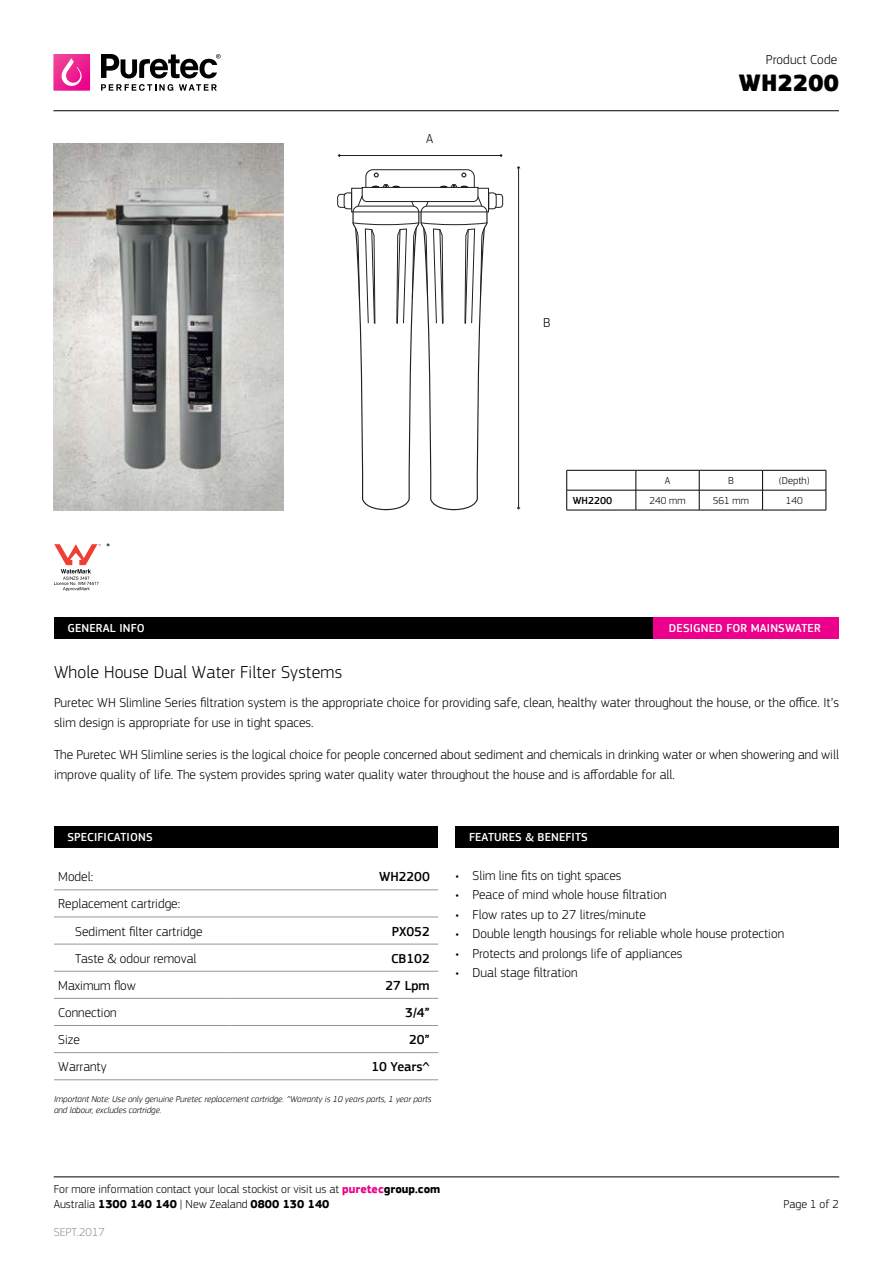
<style>
.page{position:relative;width:893px;height:1263px;background:#fff}
.page>*{position:absolute;margin:0;border:0;box-sizing:border-box;transform-origin:0 0}
.t1{font:900 24.45px "PF Square Sans Pro";letter-spacing:.01em;color:#000}
.t2{font:18px "PF Square Sans Pro Light V1";letter-spacing:.01em;color:#000}
.t3{font:13.5px/19.5px "PF Square Sans Pro Light V1";color:#000}
.t4{font:500 13.5px "PF Square Sans Pro";color:#000}
.t5{font:12px/14.4px "PF Square Sans Pro Light V1";color:#000}
.t6{font:500 12px "PF Square Sans Pro";letter-spacing:.01em;color:#fff}
.t7{font:12px "PF Square Sans Pro Light V1";color:#939598}
.t8{font:10.5px "PF Square Sans Pro Light V1";color:#000}
.t9{font:500 10.5px "PF Square Sans Pro";color:#000}
.t10{font:italic 300 9px/10.8px "PF Square Sans Pro";color:#000}
.s1{font-family:"PF Square Sans Pro";font-weight:700;color:#ec008c}
.s2{font-family:"PF Square Sans Pro";font-weight:700}
</style>
<div class="page">
<hr style="left:54px;top:1176px;width:785px;height:1px;background:#000">
<hr style="left:53px;top:110px;width:786px;height:1px;background:#000">
<svg style="left:53px;top:54px;width:37px;height:37px"></svg>
<svg style="left:101px;top:54px;width:120px;height:37px"></svg>
<div style="left:54px;top:617px;width:785px;height:22px;background:#000"></div>
<div style="left:455px;top:826px;width:384px;height:21px;background:#000"></div>
<div style="left:653px;top:617px;width:186px;height:22px;background:#ec008c"></div>
<div style="left:54px;top:826px;width:383px;height:21px;background:#000"></div>
<hr style="left:54px;top:889px;width:176px;height:1px;background:#939598">
<hr style="left:230px;top:889px;width:208px;height:1px;background:#939598">
<hr style="left:54px;top:917px;width:176px;height:1px;background:#939598">
<hr style="left:230px;top:917px;width:208px;height:1px;background:#939598">
<hr style="left:54px;top:944px;width:176px;height:1px;background:#939598">
<hr style="left:230px;top:944px;width:208px;height:1px;background:#939598">
<hr style="left:54px;top:971px;width:176px;height:1px;background:#939598">
<hr style="left:230px;top:971px;width:208px;height:1px;background:#939598">
<hr style="left:54px;top:998px;width:176px;height:1px;background:#939598">
<hr style="left:230px;top:998px;width:208px;height:1px;background:#939598">
<hr style="left:54px;top:1025px;width:176px;height:1px;background:#939598">
<hr style="left:230px;top:1025px;width:208px;height:1px;background:#939598">
<hr style="left:54px;top:1052px;width:176px;height:1px;background:#939598">
<hr style="left:230px;top:1052px;width:208px;height:1px;background:#939598">
<hr style="left:54px;top:1079px;width:176px;height:1px;background:#939598">
<hr style="left:230px;top:1079px;width:208px;height:1px;background:#939598">
<svg style="left:54px;top:544px;width:47px;height:47px"></svg>
<hr style="left:567px;top:470px;width:69px;height:1px;background:#000">
<hr style="left:636px;top:470px;width:63px;height:1px;background:#000">
<hr style="left:699px;top:470px;width:64px;height:1px;background:#000">
<hr style="left:763px;top:470px;width:63px;height:1px;background:#000">
<hr style="left:567px;top:490px;width:69px;height:1px;background:#000">
<svg style="left:566px;top:470px;width:1px;height:40px"></svg>
<hr style="left:636px;top:490px;width:63px;height:1px;background:#000">
<svg style="left:636px;top:470px;width:1px;height:40px"></svg>
<hr style="left:699px;top:490px;width:64px;height:1px;background:#000">
<svg style="left:699px;top:470px;width:1px;height:40px"></svg>
<hr style="left:763px;top:490px;width:63px;height:1px;background:#000">
<svg style="left:762px;top:470px;width:1px;height:40px"></svg>
<svg style="left:826px;top:470px;width:1px;height:40px"></svg>
<hr style="left:567px;top:510px;width:69px;height:1px;background:#000">
<hr style="left:636px;top:510px;width:63px;height:1px;background:#000">
<hr style="left:699px;top:510px;width:64px;height:1px;background:#000">
<hr style="left:763px;top:510px;width:63px;height:1px;background:#000">
<img style="left:53px;top:144px;width:230px;height:366px">
<svg style="left:337px;top:169px;width:167px;height:342px"></svg>
<hr style="left:339px;top:155px;width:163px;height:1px;background:#231f20">
<hr style="left:518px;top:167px;width:1px;height:342px;background:#231f20">
<p class="t3" style="left:766px;top:50px;width:73px">Product Code</p>
<p class="t3" style="left:426px;top:129px;width:9px">A</p>
<p class="t3" style="left:106px;top:538px;width:6px">*</p>
<p class="t6" style="left:68px;top:621px;width:79px">GENERAL INFO</p>
<h2 class="t2" style="left:54px;top:662px;width:290px">Whole House Dual Water Filter Systems</h2>
<h1 class="t1" style="left:739px;top:67px;width:102px">WH2200</h1>
<p class="t3" style="left:543px;top:312px;width:9px">B</p>
<p class="t8" style="left:665px;top:475px;width:7px">A</p>
<p class="t8" style="left:728px;top:475px;width:7px">B</p>
<p class="t8" style="left:779px;top:475px;width:32px">(Depth)</p>
<p class="t9" style="left:573px;top:494px;width:41px">WH2200</p>
<p class="t8" style="left:650px;top:494px;width:37px">240 mm</p>
<p class="t8" style="left:713px;top:494px;width:37px">561 mm</p>
<p class="t8" style="left:786px;top:494px;width:19px">140</p>
<p class="t6" style="left:669px;top:621px;width:153px">DESIGNED FOR MAINSWATER</p>
<p class="t3" style="left:54px;top:693px;width:786px">Puretec WH Slimline Series filtration system is the appropriate choice for providing safe, clean, healthy water throughout the house, or the office. It’s slim design is appropriate for use in tight spaces.</p>
<p class="t3" style="left:54px;top:745px;width:786px">The Puretec WH Slimline series is the logical choice for people concerned about sediment and chemicals in drinking water or when showering and will improve quality of life. The system provides spring water quality water throughout the house and is affordable for all.</p>
<p class="t6" style="left:68px;top:830px;width:87px">SPECIFICATIONS</p>
<p class="t3" style="left:58px;top:867px;width:36px">Model:</p>
<p class="t4" style="left:379px;top:869px;width:52px">WH2200</p>
<p class="t3" style="left:75px;top:890px;width:129px;line-height:27.2px;text-indent:-17px">Replacement cartridge:<br>Sediment filter cartridge</p>
<p class="t4" style="left:392px;top:923px;width:39px">PX052</p>
<p class="t3" style="left:75px;top:948px;width:123px">Taste &amp; odour removal</p>
<p class="t4" style="left:391px;top:950px;width:40px">CB102</p>
<p class="t3" style="left:58px;top:975px;width:79px">Maximum flow</p>
<p class="t4" style="left:386px;top:977px;width:46px">27 Lpm</p>
<p class="t3" style="left:58px;top:1003px;width:60px">Connection</p>
<p class="t4" style="left:405px;top:1005px;width:26px">3/4”</p>
<p class="t3" style="left:58px;top:1030px;width:23px">Size</p>
<p class="t4" style="left:409px;top:1032px;width:22px">20”</p>
<p class="t3" style="left:58px;top:1057px;width:50px">Warranty</p>
<p class="t4" style="left:371px;top:1059px;width:60px">10 Years^</p>
<p class="t10" style="left:54px;top:1093px;width:379px">Important Note: Use only genuine Puretec replacement cartridge. ^Warranty is 10 years parts, 1 year parts and labour, excludes cartridge.</p>
<p class="t6" style="left:469px;top:830px;width:120px">FEATURES &amp; BENEFITS</p>
<p class="t3" style="left:455px;top:865px;width:167px">• Slim line fits on tight spaces</p>
<p class="t3" style="left:455px;top:885px;width:212px">• Peace of mind whole house filtration</p>
<p class="t3" style="left:455px;top:904px;width:192px">• Flow rates up to 27 litres/minute</p>
<p class="t3" style="left:455px;top:924px;width:330px">• Double length housings for reliable whole house protection</p>
<p class="t3" style="left:455px;top:943px;width:228px">• Protects and prolongs life of appliances</p>
<p class="t3" style="left:455px;top:963px;width:124px">• Dual stage filtration</p>
<p class="t5" style="left:54px;top:1182px;width:388px">For more information contact your local stockist or visit us at <span class="s1">puretec</span><span class="s2">group.com<br></span>Australia <span class="s2">1300 140 140</span> | New Zealand <span class="s2">0800 130 140</span></p>
<p class="t7" style="left:54px;top:1225px;width:53px">SEPT.2017</p>
<p class="t5" style="left:784px;top:1196px;width:57px">Page 1 of 2</p>
</div>
